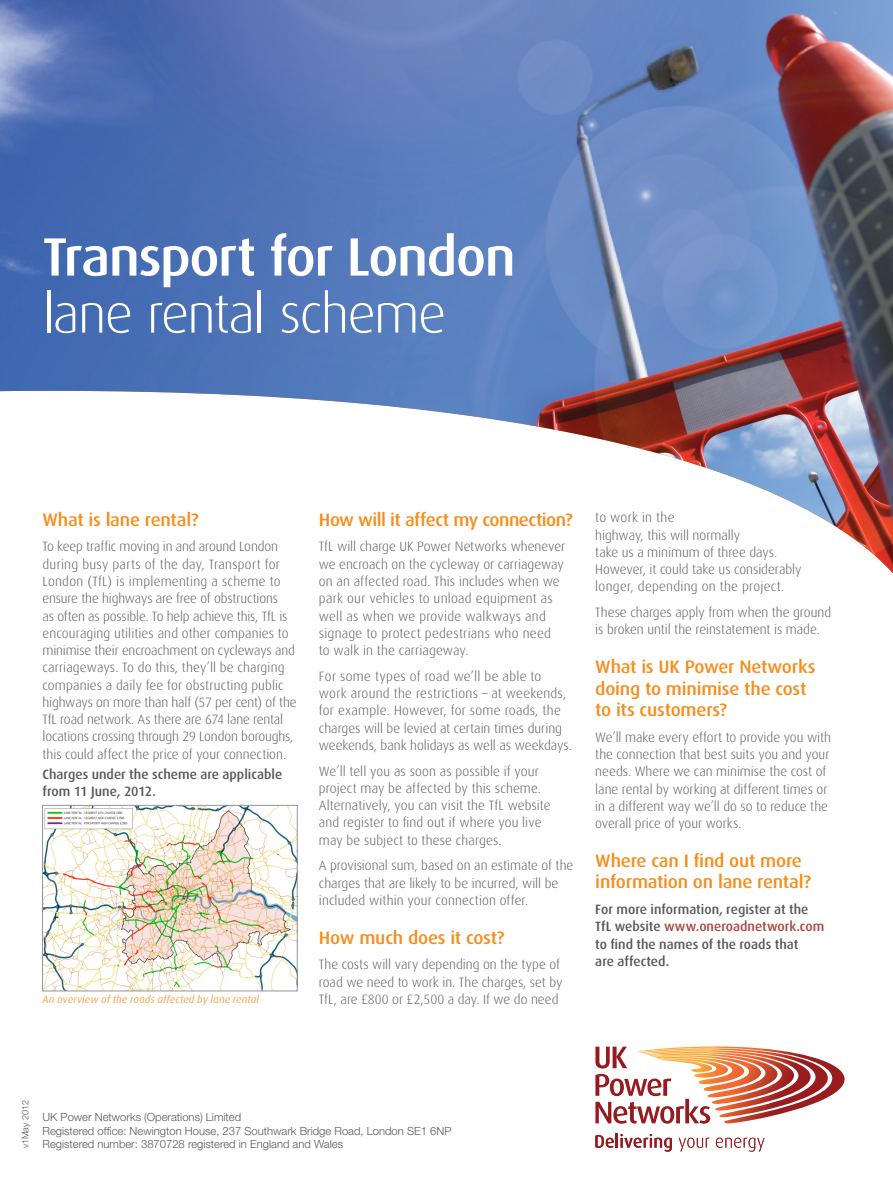
<style>
.page{position:relative;width:893px;height:1191px;background:#fff}
.page>*{position:absolute;margin:0;border:0;box-sizing:border-box;transform-origin:0 0}
.t1{font:500 54px/57px "Dax";letter-spacing:-.03em;color:#fff;scale:1.04 1}
.t2{font:500 18px/21.6px "Dax";letter-spacing:-.015em;color:#f68e1e;scale:1.04 1}
.t3{font:300 13.5px/17.2px "Dax";color:#57585a}
.t4{font:500 13.5px/17.2px "Dax";color:#57585a}
.Body{font:300 11.25px "Helvetica Neue";color:#57585a}
.t5{font:italic 10.5px "Dax";letter-spacing:.01em;color:#f9a249}
.t6{font:300 9px "Helvetica Neue";color:#57585a}
.s1{font-weight:300}
.s2{color:#ac443b}
</style>
<div class="page">
<img style="left:0;top:0;width:893px;height:573px">
<svg style="left:595px;top:1046px;width:250px;height:77px"></svg>
<svg style="left:595px;top:1133px;width:77px;height:18px"></svg>
<svg style="left:679px;top:1137px;width:30px;height:14px"></svg>
<svg style="left:716px;top:1137px;width:48px;height:14px"></svg>
<img style="left:44px;top:807px;width:252px;height:182px">
<div style="left:42px;top:805px;width:256px;height:186px;border:1px solid #939598"></div>
<p class="t1" style="left:43px;top:229px;width:457px">Transport for London <span class="s1">lane rental scheme</span></p>
<p class="t2" style="left:43px;top:509px;width:152px">What is lane rental?</p>
<p class="t3" style="left:43px;top:538px;width:256px">To keep traffic moving in and around London during busy parts of the day, Transport for London (TfL) is implementing a scheme to ensure the highways are free of obstructions<br>as often as possible. To help achieve this, TfL is encouraging utilities and other companies to minimise their encroachment on cycleways and carriageways. To do this, they’ll be charging companies a daily fee for obstructing public highways on more than half (57 per cent) of the TfL road network. As there are 674 lane rental locations crossing through 29 London boroughs, this could affect the price of your connection.</p>
<p class="t4" style="left:43px;top:766px;width:241px;line-height:16.5px">Charges under the scheme are applicable from 11 June, 2012.</p>
<p class="t5" style="left:43px;top:994px;width:218px">An overview of the roads affected by lane rental</p>
<p class="t2" style="left:319px;top:509px;width:246px">How will it affect my connection?</p>
<p class="t3" style="left:319px;top:538px;width:248px">TfL will charge UK Power Networks whenever we encroach on the cycleway or carriageway on an affected road. This includes when we park our vehicles to unload equipment as well as when we provide walkways and signage to protect pedestrians who need<br>to walk in the carriageway.</p>
<p class="t3" style="left:319px;top:667px;width:254px">For some types of road we’ll be able to work around the restrictions – at weekends, for example. However, for some roads, the charges will be levied at certain times during weekends, bank holidays as well as weekdays.</p>
<p class="t3" style="left:319px;top:762px;width:233px">We’ll tell you as soon as possible if your project may be affected by this scheme.<br>Alternatively, you can visit the TfL website and register to find out if where you live may be subject to these charges.</p>
<p class="t3" style="left:319px;top:857px;width:256px">A provisional sum, based on an estimate of the charges that are likely to be incurred, will be included within your connection offer.</p>
<p class="t2" style="left:319px;top:926px;width:180px">How much does it cost?</p>
<p class="t3" style="left:319px;top:956px;width:245px">The costs will vary depending on the type of road we need to work in. The charges, set by<br>TfL, are £800 or £2,500 a day. If we do need</p>
<p class="t3" style="left:595px;top:509px;width:208px">to work in the<br>highway, this will normally<br>take us a minimum of three days.<br>However, it could take us considerably longer, depending on the project.</p>
<p class="t3" style="left:595px;top:604px;width:237px">These charges apply from when the ground is broken until the reinstatement is made.</p>
<p class="t2" style="left:595px;top:656px;width:213px">What is UK Power Networks doing to minimise the cost to its customers?</p>
<p class="t3" style="left:595px;top:729px;width:237px">We’ll make every effort to provide you with the connection that best suits you and your needs. Where we can minimise the cost of lane rental by working at different times or in a different way we’ll do so to reduce the overall price of your works.</p>
<p class="t2" style="left:595px;top:850px;width:209px">Where can I find out more information on lane rental?</p>
<p class="t4" style="left:595px;top:901px;width:230px">For more information, register at the<br>TfL website <span class="s2">www.oneroadnetwork.com </span>to find the names of the roads that<br>are affected.</p>
<p class="t6" style="left:20px;top:1148px;width:50px;rotate:-90deg">v1May 2012</p>
<p class="Body" style="left:43px;top:1110px;width:200px">UK Power Networks (Operations) Limited</p>
<p class="Body" style="left:43px;top:1123px;width:410px">Registered office: Newington House, 237 Southwark Bridge Road, London SE1 6NP</p>
<p class="Body" style="left:43px;top:1137px;width:302px">Registered number: 3870728 registered in England and Wales</p>
</div>
